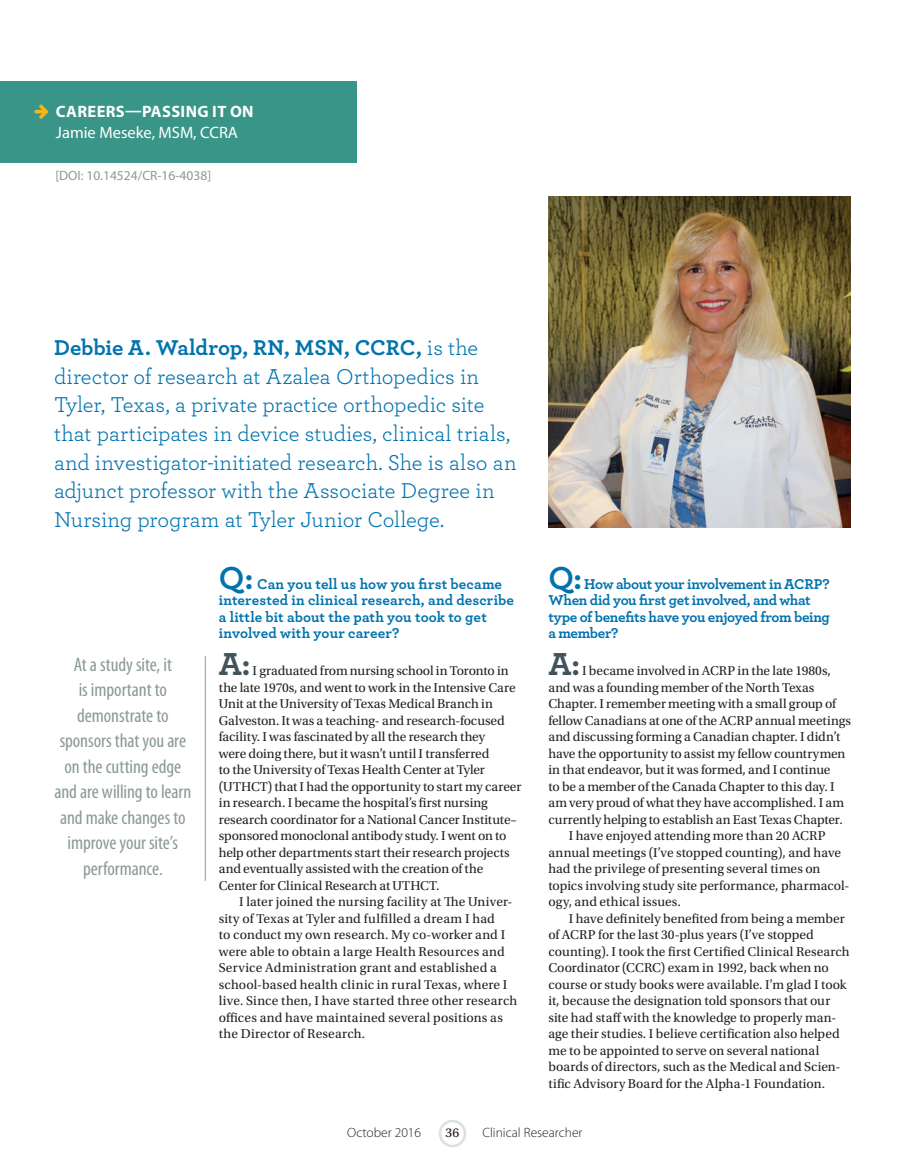
<style>
.page{position:relative;width:905px;height:1175px;background:#fff}
.page>*{position:absolute;margin:0;border:0;box-sizing:border-box;transform-origin:0 0}
.t1{font:700 33.3px "Archer";color:#41535d}
.t2{font:22.5px/28.5px "Archer";letter-spacing:-.005em;color:#0073ae}
.t3{font:condensed 19.5px/25.5px "Myriad Pro";letter-spacing:-.005em;color:#8b9b92;text-align:center}
.t4{font:16.5px "Myriad Pro";color:#fff}
.t5{font:700 16.5px "Myriad Pro";letter-spacing:.02em;color:#fff}
.t6{font:700 15px/16.5px "Archer";letter-spacing:-.005em;color:#0073ae}
.t7{font:13.5px/16.5px "Utopia Std";color:#231f20}
.t8{font:300 13.5px "Myriad Pro";color:#231f20}
.t9{font:13.5px "Myriad Pro";color:#8b9b92}
.t10{font:13.5px "Utopia Std Capt";color:#231f20}
.s1{font-weight:700}
.s2{font-size:33.3px}
</style>
<div class="page">
<div style="left:438px;top:1119px;width:28px;height:28px;border:3px solid #d9e2db;border-radius:50%"></div>
<div style="left:0;top:81px;width:356px;height:81px;background:#389587"></div>
<img style="left:548px;top:197px;width:302px;height:330px">
<hr style="left:205px;top:656px;width:1px;height:225px;background:#8b9b92">
<p class="t5" style="left:56px;top:103px;width:199px">CAREERS—PASSING IT ON</p>
<p class="t4" style="left:56px;top:124px;width:184px">Jamie Meseke, MSM, CCRA</p>
<p class="t9" style="left:55px;top:168px;width:157px">[DOI: 10.14524/CR-16-4038]</p>
<p class="t2" style="left:54px;top:332px;width:464px"><span class="s1">Debbie A. Waldrop, RN, MSN, CCRC,</span> is the director of research at Azalea Orthopedics in Tyler, Texas, a private practice orthopedic site that participates in device studies, clinical trials, and investigator-initiated research. She is also an adjunct professor with the Associate Degree in Nursing program at Tyler Junior College.</p>
<h3 class="t3" style="left:54px;top:652px;width:138px">At a study site, it<br>is important to demonstrate to sponsors that you are on the cutting edge and are willing to learn and make changes to improve your site’s performance.</h3>
<p class="t6" style="left:219px;top:574px;width:297px"><span class="s2">Q:</span> Can you tell us how you first became interested in clinical research, and describe a little bit about the path you took to get involved with your career?</p>
<h1 class="t1" style="left:219px;top:638px;width:33px">A:</h1>
<p class="t7" style="left:219px;top:662px;width:304px;text-indent:34px">I graduated from nursing school in Toronto in the late 1970s, and went to work in the Intensive Care Unit at the University of Texas Medical Branch in Galveston. It was a teaching- and research-focused facility. I was fascinated by all the research they<br>were doing there, but it wasn’t until I transferred<br>to the University of Texas Health Center at Tyler (UTHCT) that I had the opportunity to start my career in research. I became the hospital’s first nursing research coordinator for a National Cancer Institute– sponsored monoclonal antibody study. I went on to help other departments start their research projects and eventually assisted with the creation of the Center for Clinical Research at UTHCT.</p>
<p class="t7" style="left:219px;top:893px;width:300px;text-indent:20px">I later joined the nursing facility at The Univer&shy;sity of Texas at Tyler and fulfilled a dream I had<br>to conduct my own research. My co-worker and I were able to obtain a large Health Resources and Service Administration grant and established a school-based health clinic in rural Texas, where I live. Since then, I have started three other research offices and have maintained several positions as the Director of Research.</p>
<p class="t6" style="left:548px;top:574px;width:283px"><span class="s2">Q:</span> How about your involvement in ACRP?<br>When did you first get involved, and what type of benefits have you enjoyed from being a member?</p>
<h1 class="t1" style="left:548px;top:638px;width:33px">A:</h1>
<p class="t7" style="left:582px;top:662px;width:250px">I became involved in ACRP in the late 1980s,</p>
<p class="t7" style="left:548px;top:679px;width:267px">and was a founding member of the North Texas</p>
<p class="t7" style="left:548px;top:695px;width:289px">Chapter. I remember meeting with a small group of</p>
<p class="t7" style="left:548px;top:712px;width:304px">fellow Canadians at one of the ACRP annual meetings</p>
<p class="t7" style="left:548px;top:728px;width:293px">and discussing forming a Canadian chapter. I didn’t</p>
<p class="t7" style="left:548px;top:745px;width:298px">have the opportunity to assist my fellow countrymen</p>
<p class="t7" style="left:548px;top:761px;width:283px">in that endeavor, but it was formed, and I continue</p>
<p class="t7" style="left:548px;top:778px;width:288px">to be a member of the Canada Chapter to this day. I</p>
<p class="t7" style="left:548px;top:794px;width:297px">am very proud of what they have accomplished. I am</p>
<p class="t7" style="left:548px;top:811px;width:296px">currently helping to establish an East Texas Chapter.</p>
<p class="t7" style="left:568px;top:827px;width:258px">I have enjoyed attending more than 20 ACRP</p>
<p class="t7" style="left:548px;top:844px;width:294px">annual meetings (I’ve stopped counting), and have</p>
<p class="t7" style="left:548px;top:860px;width:273px">had the privilege of presenting several times on</p>
<p class="t7" style="left:548px;top:877px;width:302px">topics involving study site performance, pharmacol-</p>
<p class="t7" style="left:548px;top:893px;width:134px">ogy, and ethical issues.</p>
<p class="t7" style="left:568px;top:910px;width:278px">I have definitely benefited from being a member</p>
<p class="t7" style="left:548px;top:926px;width:267px">of ACRP for the last 30-plus years (I’ve stopped</p>
<p class="t7" style="left:548px;top:943px;width:303px">counting). I took the first Certified Clinical Research</p>
<p class="t7" style="left:548px;top:959px;width:282px">Coordinator (CCRC) exam in 1992, back when no</p>
<p class="t7" style="left:548px;top:976px;width:300px">course or study books were available. I’m glad I took</p>
<p class="t7" style="left:548px;top:992px;width:283px">it, because the designation told sponsors that our</p>
<p class="t7" style="left:548px;top:1009px;width:290px">site had staff with the knowledge to properly man-</p>
<p class="t7" style="left:548px;top:1025px;width:293px">age their studies. I believe certification also helped</p>
<p class="t7" style="left:548px;top:1042px;width:272px">me to be appointed to serve on several national</p>
<p class="t7" style="left:548px;top:1058px;width:294px">boards of directors, such as the Medical and Scien-</p>
<p class="t7" style="left:548px;top:1075px;width:278px">tific Advisory Board for the Alpha-1 Foundation.</p>
<p class="t8" style="left:347px;top:1125px;width:75px">October 2016</p>
<p class="t10" style="left:445px;top:1125px;width:15px">36</p>
<p class="t8" style="left:482px;top:1125px;width:102px">Clinical Researcher</p>
</div>
